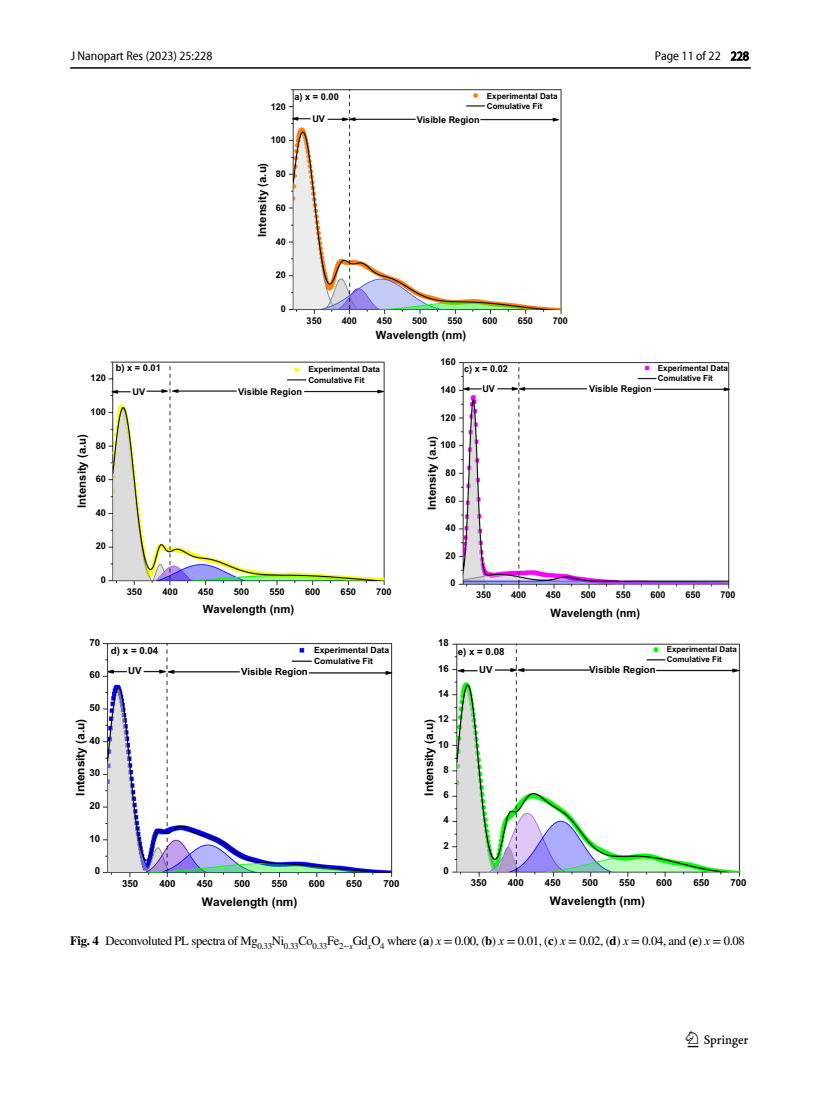
<style>
.page{position:relative;width:821px;height:1106px;background:#fff}
.page>*{position:absolute;margin:0;border:0;box-sizing:border-box;transform-origin:0 0}
.t1{font:22.5px "Springnew Regular 3";color:#000}
.t2{font:12.75px "STIX";letter-spacing:-.03em;color:#000}
.t3{font:semi-condensed 12.75px "Myriad Pro Unic";color:#000}
.t4{font:11.85px "Arial Bold MT3";color:#000}
.t5{font:11.55px "Arial Bold MT3";color:#000}
.t6{font:11.4px "Arial Bold MT3";color:#000}
.t7{font:11.25px "Arial Bold MT3";color:#000}
.t8{font:11.1px "Arial Bold MT3";color:#000;scale:1.04 1}
.t9{font:9.75px "Arial Bold MT3";color:#000}
.t10{font:9.6px "Arial Bold MT3";color:#000}
.t11{font:9.45px "Arial Bold MT3";color:#000}
.t12{font:9.3px "Arial Bold MT3";color:#000}
.t13{font:8.55px/10.8px "Arial Bold MT3";color:#000}
.t14{font:8.25px/10.5px "Arial Bold MT3";color:#000}
.t15{font:8.1px/10.2px "Arial Bold MT3";color:#000}
.s1{font-weight:700}
.s2{font-style:italic}
</style>
<div class="page">
<hr style="left:70px;top:67px;width:680px;height:2px;background:#000">
<img style="left:103px;top:89px;width:637px;height:787px">
<h2 class="t3" style="left:71px;top:51px;width:143px">J Nanopart Res (2023) 25:228</h2>
<p class="t12" style="left:91px;top:371px;width:17px">120</p>
<p class="t12" style="left:116px;top:361px;width:47px">b) x = 0.01</p>
<p class="t12" style="left:271px;top:100px;width:17px">120</p>
<p class="t12" style="left:271px;top:134px;width:17px">100</p>
<p class="t7" style="left:254px;top:237px;width:75px;rotate:-90deg">nI net yt is u.a( )</p>
<p class="t12" style="left:276px;top:167px;width:12px">80</p>
<p class="t12" style="left:276px;top:201px;width:12px">60</p>
<p class="t12" style="left:276px;top:235px;width:12px">40</p>
<p class="t12" style="left:294px;top:90px;width:46px">a) x = 0.00</p>
<p class="t12" style="left:312px;top:112px;width:14px">UV</p>
<p class="t12" style="left:417px;top:113px;width:64px">Visible Region</p>
<p class="t14" style="left:487px;top:91px;width:72px">Experimental Data<br>Comulative Fit</p>
<p class="t12" style="left:276px;top:268px;width:12px">20</p>
<p class="t12" style="left:281px;top:302px;width:7px">0</p>
<p class="t12" style="left:306px;top:314px;width:17px">350</p>
<p class="t12" style="left:342px;top:314px;width:17px">400</p>
<p class="t12" style="left:377px;top:314px;width:17px">450</p>
<p class="t12" style="left:412px;top:314px;width:17px">500</p>
<p class="t12" style="left:447px;top:314px;width:17px">550</p>
<p class="t12" style="left:482px;top:314px;width:17px">600</p>
<p class="t12" style="left:517px;top:314px;width:17px">650</p>
<p class="t12" style="left:553px;top:314px;width:17px">700</p>
<p class="t6" style="left:376px;top:326px;width:92px">Wavelength (nm)</p>
<p class="t14" style="left:308px;top:364px;width:73px">Experimental Data<br>Comulative Fit</p>
<p class="t11" style="left:440px;top:355px;width:17px">160</p>
<p class="t11" style="left:464px;top:362px;width:45px">c) x = 0.02</p>
<h2 class="t3" style="left:654px;top:51px;width:96px">Page 11 of 22 228</h2>
<p class="t14" style="left:658px;top:363px;width:72px">Experimental Data<br>Comulative Fit</p>
<p class="t12" style="left:133px;top:385px;width:14px">UV</p>
<p class="t12" style="left:238px;top:385px;width:65px">Visible Region</p>
<p class="t11" style="left:440px;top:383px;width:17px">140</p>
<p class="t11" style="left:482px;top:382px;width:14px">UV</p>
<p class="t11" style="left:589px;top:382px;width:64px">Visible Region</p>
<p class="t12" style="left:91px;top:405px;width:17px">100</p>
<p class="t11" style="left:440px;top:410px;width:17px">120</p>
<p class="t6" style="left:74px;top:508px;width:75px;rotate:-90deg">nI net yt is u.a( )</p>
<p class="t12" style="left:96px;top:439px;width:12px">80</p>
<p class="t12" style="left:96px;top:472px;width:12px">60</p>
<p class="t12" style="left:96px;top:506px;width:12px">40</p>
<p class="t8" style="left:424px;top:510px;width:73px;rotate:-90deg">nI net yt is u.a( )</p>
<p class="t11" style="left:440px;top:438px;width:17px">100</p>
<p class="t11" style="left:445px;top:466px;width:12px">80</p>
<p class="t11" style="left:445px;top:493px;width:12px">60</p>
<p class="t11" style="left:445px;top:521px;width:12px">40</p>
<p class="t12" style="left:96px;top:539px;width:12px">20</p>
<p class="t11" style="left:445px;top:549px;width:12px">20</p>
<p class="t12" style="left:101px;top:573px;width:7px">0</p>
<p class="t12" style="left:127px;top:584px;width:17px">350</p>
<p class="t12" style="left:162px;top:584px;width:17px">400</p>
<p class="t12" style="left:198px;top:584px;width:17px">450</p>
<p class="t12" style="left:234px;top:584px;width:17px">500</p>
<p class="t12" style="left:269px;top:584px;width:17px">550</p>
<p class="t12" style="left:305px;top:584px;width:17px">600</p>
<p class="t12" style="left:340px;top:584px;width:17px">650</p>
<p class="t12" style="left:376px;top:584px;width:17px">700</p>
<p class="t11" style="left:450px;top:576px;width:7px">0</p>
<p class="t11" style="left:476px;top:588px;width:17px">350</p>
<p class="t11" style="left:511px;top:588px;width:17px">400</p>
<p class="t11" style="left:546px;top:588px;width:17px">450</p>
<p class="t11" style="left:581px;top:588px;width:17px">500</p>
<p class="t11" style="left:615px;top:588px;width:17px">550</p>
<p class="t11" style="left:650px;top:588px;width:17px">600</p>
<p class="t11" style="left:685px;top:588px;width:17px">650</p>
<p class="t11" style="left:720px;top:588px;width:17px">700</p>
<p class="t6" style="left:203px;top:601px;width:93px">Wavelength (nm)</p>
<p class="t5" style="left:550px;top:604px;width:91px">Wavelength (nm)</p>
<p class="t9" style="left:90px;top:635px;width:12px">70</p>
<p class="t9" style="left:90px;top:668px;width:12px">60</p>
<p class="t9" style="left:111px;top:644px;width:49px">d) x = 0.04</p>
<p class="t13" style="left:314px;top:644px;width:76px">Experimental Data<br>Comulative Fit</p>
<p class="t9" style="left:128px;top:664px;width:15px">UV</p>
<p class="t9" style="left:241px;top:664px;width:68px">Visible Region</p>
<p class="t10" style="left:438px;top:636px;width:12px">18</p>
<p class="t10" style="left:438px;top:661px;width:12px">16</p>
<p class="t9" style="left:458px;top:644px;width:48px">e) x = 0.08</p>
<p class="t10" style="left:479px;top:662px;width:15px">UV</p>
<p class="t10" style="left:589px;top:662px;width:68px">Visible Region</p>
<p class="t15" style="left:666px;top:644px;width:72px">Experimental Data<br>Comulative Fit</p>
<p class="t10" style="left:438px;top:686px;width:12px">14</p>
<p class="t9" style="left:90px;top:701px;width:12px">50</p>
<p class="t4" style="left:72px;top:795px;width:79px;rotate:-90deg">nI net yt is u.a( )</p>
<p class="t9" style="left:90px;top:733px;width:12px">40</p>
<p class="t9" style="left:90px;top:766px;width:12px">30</p>
<p class="t10" style="left:438px;top:712px;width:12px">12</p>
<p class="t4" style="left:421px;top:795px;width:78px;rotate:-90deg">nI net yt is u.a( )</p>
<p class="t10" style="left:438px;top:737px;width:12px">10</p>
<p class="t10" style="left:443px;top:762px;width:7px">8</p>
<p class="t10" style="left:443px;top:788px;width:7px">6</p>
<p class="t9" style="left:90px;top:798px;width:12px">20</p>
<p class="t10" style="left:443px;top:813px;width:7px">4</p>
<p class="t9" style="left:90px;top:831px;width:12px">10</p>
<p class="t10" style="left:443px;top:838px;width:7px">2</p>
<p class="t9" style="left:95px;top:864px;width:7px">0</p>
<p class="t10" style="left:443px;top:863px;width:7px">0</p>
<p class="t9" style="left:122px;top:876px;width:18px">350</p>
<p class="t9" style="left:159px;top:876px;width:18px">400</p>
<p class="t9" style="left:197px;top:876px;width:18px">450</p>
<p class="t9" style="left:234px;top:876px;width:18px">500</p>
<p class="t9" style="left:271px;top:876px;width:18px">550</p>
<p class="t9" style="left:309px;top:876px;width:18px">600</p>
<p class="t9" style="left:346px;top:876px;width:18px">650</p>
<p class="t9" style="left:383px;top:876px;width:18px">700</p>
<p class="t10" style="left:471px;top:876px;width:18px">350</p>
<p class="t10" style="left:508px;top:876px;width:18px">400</p>
<p class="t10" style="left:545px;top:876px;width:18px">450</p>
<p class="t10" style="left:582px;top:876px;width:18px">500</p>
<p class="t10" style="left:619px;top:876px;width:18px">550</p>
<p class="t10" style="left:656px;top:876px;width:18px">600</p>
<p class="t10" style="left:693px;top:876px;width:18px">650</p>
<p class="t10" style="left:730px;top:876px;width:18px">700</p>
<p class="t4" style="left:202px;top:893px;width:97px">Wavelength (nm)</p>
<p class="t4" style="left:550px;top:892px;width:97px">Wavelength (nm)</p>
<h2 class="t2" style="left:70px;top:932px;width:676px"><span class="s1">Fig. 4</span> Deconvoluted PL spectra of Mg<sub>0.33</sub>Ni<sub>0.33</sub>Co<sub>0.33</sub>Fe<sub>2−</sub><sub>x</sub>Gd<sub>x</sub>O<sub>4</sub> where (<span class="s1">a</span>) <span class="s2">x</span> = 0.00, (<span class="s1">b</span>) <span class="s2">x</span> = 0.01, (<span class="s1">c</span>) <span class="s2">x</span> = 0.02, (<span class="s1">d</span>) <span class="s2">x</span> = 0.04, and (<span class="s1">e</span>) <span class="s2">x</span> = 0.08</h2>
<h1 class="t1" style="left:687px;top:1031px;width:62px">1 3</h1>
</div>
